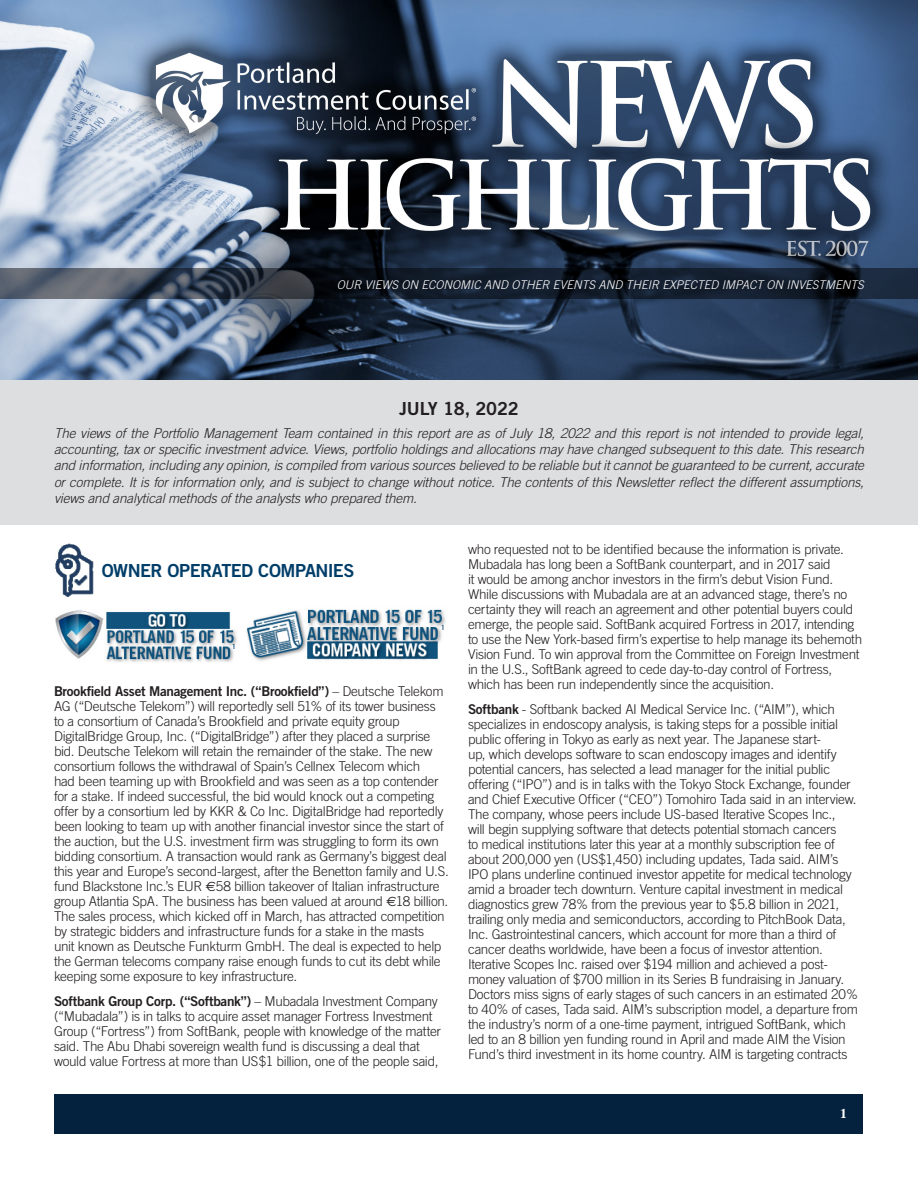
<style>
.page{position:relative;width:918px;height:1188px;background:#fff}
.page>*{position:absolute;margin:0;border:0;box-sizing:border-box;transform-origin:0 0}
.Article_-_Body{font:18px "Trade Gothic Bold Two";letter-spacing:-.035em;color:#003e69}
.t1{font:18px "Trade Gothic Bold Two";letter-spacing:-.01em;color:#231f20}
.Article_-_Body-2{font:300 13.5px/15px "Trade Gothic";letter-spacing:-.02em;color:#231f20}
.t2{font:italic 300 13.5px/16.2px "Trade Gothic";letter-spacing:-.01em;color:#231f20;text-align:justify}
.t3{font:700 13.5px "Times";color:#fff}
.t4{font:italic 300 12px "Trade Gothic";color:#fff}
.t5{font:7.05px "Trade Gothic Bold Cond Twenty";color:#003e69}
.s1{font-family:"Trade Gothic Bold Two";font-weight:400}
.s2{font-family:"Euro Sans";font-weight:400}
</style>
<div class="page">
<div style="left:55px;top:1094px;width:808px;height:39px;background:#04213e"></div>
<img style="left:0;top:0;width:918px;height:380px">
<svg style="left:0;top:268px;width:918px;height:31px;background:#232c39"></svg>
<img style="left:55px;top:543px;width:39px;height:54px">
<div style="left:0;top:380px;width:918px;height:145px;background:#dddee0"></div>
<img style="left:247px;top:609px;width:199px;height:52px">
<img style="left:55px;top:610px;width:182px;height:52px">
<p class="t4" style="left:337px;top:277px;width:529px">OUR VIEWS ON ECONOMIC AND OTHER EVENTS AND THEIR EXPECTED IMPACT ON INVESTMENTS</p>
<p class="t1" style="left:399px;top:397px;width:121px">JULY 18, 2022</p>
<p class="t2" style="left:54px;top:425px;width:812px">The views of the Portfolio Management Team contained in this report are as of July 18, 2022 and this report is not intended to provide legal, accounting, tax or specific investment advice. Views, portfolio holdings and allocations may have changed subsequent to this date. This research and information, including any opinion, is compiled from various sources believed to be reliable but it cannot be guaranteed to be current, accurate or complete. It is for information only, and is subject to change without notice. The contents of this Newsletter reflect the different assumptions, views and analytical methods of the analysts who prepared them.</p>
<p class="Article_-_Body" style="left:102px;top:560px;width:254px">OWNER OPERATED COMPANIES</p>
<p class="t5" style="left:233px;top:643px;width:5px">1</p>
<p class="t5" style="left:442px;top:623px;width:5px">1</p>
<p class="Article_-_Body-2" style="left:54px;top:684px;width:396px"><span class="s1">Brookfield Asset Management Inc. (“Brookfield”)</span> – Deutsche Telekom AG (“Deutsche Telekom”) will reportedly sell 51% of its tower business to a consortium of Canada’s Brookfield and private equity group DigitalBridge Group, Inc. (“DigitalBridge”) after they placed a surprise bid. Deutsche Telekom will retain the remainder of the stake. The new consortium follows the withdrawal of Spain’s Cellnex Telecom which<br>had been teaming up with Brookfield and was seen as a top contender for a stake. If indeed successful, the bid would knock out a competing offer by a consortium led by KKR &amp; Co Inc. DigitalBridge had reportedly been looking to team up with another financial investor since the start of the auction, but the U.S. investment firm was struggling to form its own bidding consortium. A transaction would rank as Germany’s biggest deal this year and Europe’s second-largest, after the Benetton family and U.S. fund Blackstone Inc.’s EUR <span class="s2">€</span>58 billion takeover of Italian infrastructure group Atlantia SpA. The business has been valued at around <span class="s2">€</span>18 billion.<br>The sales process, which kicked off in March, has attracted competition by strategic bidders and infrastructure funds for a stake in the masts<br>unit known as Deutsche Funkturm GmbH. The deal is expected to help the German telecoms company raise enough funds to cut its debt while keeping some exposure to key infrastructure.</p>
<p class="Article_-_Body-2" style="left:54px;top:993px;width:389px"><span class="s1">Softbank Group Corp. (“Softbank”)</span> – Mubadala Investment Company (“Mubadala”) is in talks to acquire asset manager Fortress Investment Group (“Fortress”) from SoftBank, people with knowledge of the matter said. The Abu Dhabi sovereign wealth fund is discussing a deal that would value Fortress at more than US$1 billion, one of the people said,</p>
<p class="Article_-_Body-2" style="left:468px;top:541px;width:396px">who requested not to be identified because the information is private.<br>Mubadala has long been a SoftBank counterpart, and in 2017 said<br>it would be among anchor investors in the firm’s debut Vision Fund.<br>While discussions with Mubadala are at an advanced stage, there’s no certainty they will reach an agreement and other potential buyers could emerge, the people said. SoftBank acquired Fortress in 2017, intending to use the New York-based firm’s expertise to help manage its behemoth Vision Fund. To win approval from the Committee on Foreign Investment in the U.S., SoftBank agreed to cede day-to-day control of Fortress, which has been run independently since the acquisition.</p>
<p class="Article_-_Body-2" style="left:468px;top:701px;width:392px"><span class="s1">Softbank</span> - Softbank backed AI Medical Service Inc. (“AIM”), which specializes in endoscopy analysis, is taking steps for a possible initial public offering in Tokyo as early as next year. The Japanese start-<br>up, which develops software to scan endoscopy images and identify potential cancers, has selected a lead manager for the initial public offering (“IPO”) and is in talks with the Tokyo Stock Exchange, founder and Chief Executive Officer (“CEO”) Tomohiro Tada said in an interview.<br>The company, whose peers include US-based Iterative Scopes Inc.,<br>will begin supplying software that detects potential stomach cancers<br>to medical institutions later this year at a monthly subscription fee of about 200,000 yen (US$1,450) including updates, Tada said. AIM’s IPO plans underline continued investor appetite for medical technology amid a broader tech downturn. Venture capital investment in medical diagnostics grew 78% from the previous year to $5.8 billion in 2021, trailing only media and semiconductors, according to PitchBook Data, Inc. Gastrointestinal cancers, which account for more than a third of cancer deaths worldwide, have been a focus of investor attention.<br>Iterative Scopes Inc. raised over $194 million and achieved a post&shy;money valuation of $700 million in its Series B fundraising in January.<br>Doctors miss signs of early stages of such cancers in an estimated 20% to 40% of cases, Tada said. AIM’s subscription model, a departure from the industry’s norm of a one-time payment, intrigued SoftBank, which led to an 8 billion yen funding round in April and made AIM the Vision Fund’s third investment in its home country. AIM is targeting contracts</p>
<p class="t3" style="left:840px;top:1100px;width:8px">1</p>
</div>
